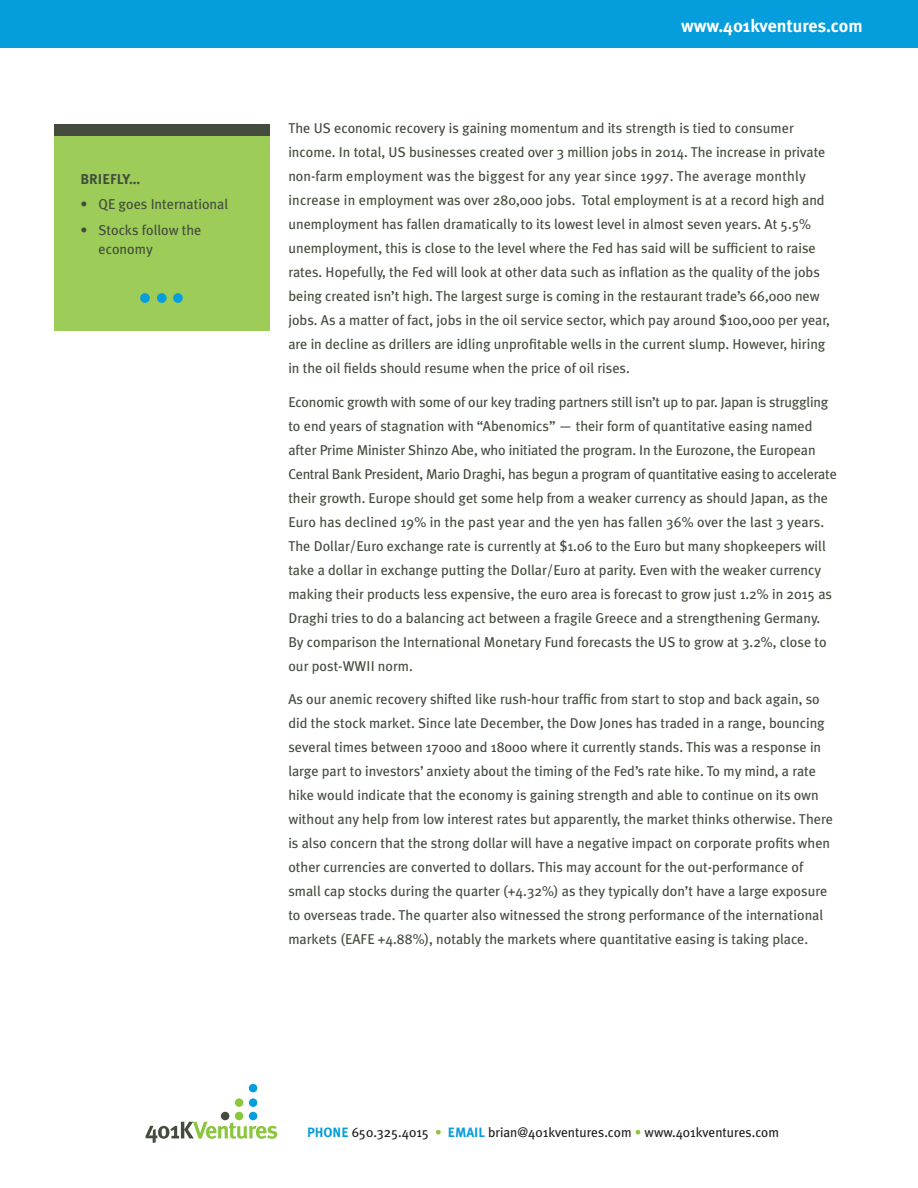
<style>
.page{position:relative;width:918px;height:1188px;background:#fff}
.page>*{position:absolute;margin:0;border:0;box-sizing:border-box;transform-origin:0 0}
.t1{font:700 18px "Meta Plus";color:#fff}
.t2{font:14.25px/24px "Meta Plus";color:#434c3d}
.t3{font:700 14.25px "Meta Plus";color:#434c3d}
.t4{font:13.5px "Meta Plus";color:#231f20}
.s1{font-family:"Meta Plus Bold Caps";color:#069ddc}
.s2{color:#8bc63e}
</style>
<div class="page">
<div style="left:0;top:0;width:918px;height:47px;background:#069ddc"></div>
<div style="left:54px;top:136px;width:216px;height:194px;background:#9dcd58"></div>
<div style="left:54px;top:124px;width:216px;height:12px;background:#434c3d"></div>
<div style="left:140px;top:293px;width:10px;height:10px;background:#069ddc;border-radius:50%"></div>
<div style="left:157px;top:293px;width:10px;height:10px;background:#069ddc;border-radius:50%"></div>
<div style="left:173px;top:293px;width:10px;height:10px;background:#069ddc;border-radius:50%"></div>
<div style="left:221px;top:1112px;width:8px;height:8px;background:#434c3d;border-radius:50%"></div>
<div style="left:235px;top:1112px;width:8px;height:8px;background:#8bc63e;border-radius:50%"></div>
<div style="left:249px;top:1112px;width:8px;height:8px;background:#069ddc;border-radius:50%"></div>
<div style="left:249px;top:1084px;width:8px;height:8px;background:#069ddc;border-radius:50%"></div>
<div style="left:235px;top:1098px;width:8px;height:9px;background:#8bc63e;border-radius:50%"></div>
<div style="left:249px;top:1098px;width:8px;height:9px;background:#069ddc;border-radius:50%"></div>
<svg style="left:146px;top:1122px;width:131px;height:21px"></svg>
<p class="t3" style="left:81px;top:171px;width:61px">BRIEFLY...</p>
<p class="t2" style="left:81px;top:192px;width:149px">• QE goes International</p>
<p class="t2" style="left:99px;top:220px;width:104px;line-height:19.5px;text-indent:-18px">• Stocks follow the economy</p>
<p class="t1" style="left:681px;top:16px;width:183px">www.401kventures.com</p>
<p class="t2" style="left:288px;top:116px;width:543px">The US economic recovery is gaining momentum and its strength is tied to consumer income. In total, US businesses created over 3 million jobs in 2014. The increase in private non-farm employment was the biggest for any year since 1997. The average monthly increase in employment was over 280,000 jobs. Total employment is at a record high and unemployment has fallen dramatically to its lowest level in almost seven years. At 5.5% unemployment, this is close to the level where the Fed has said will be sufficient to raise rates. Hopefully, the Fed will look at other data such as inflation as the quality of the jobs being created isn’t high. The largest surge is coming in the restaurant trade’s 66,000 new jobs. As a matter of fact, jobs in the oil service sector, which pay around $100,000 per year, are in decline as drillers are idling unprofitable wells in the current slump. However, hiring in the oil fields should resume when the price of oil rises.</p>
<p class="t2" style="left:288px;top:390px;width:550px">Economic growth with some of our key trading partners still isn’t up to par. Japan is struggling to end years of stagnation with “Abenomics” — their form of quantitative easing named after Prime Minister Shinzo Abe, who initiated the program. In the Eurozone, the European Central Bank President, Mario Draghi, has begun a program of quantitative easing to accelerate their growth. Europe should get some help from a weaker currency as should Japan, as the Euro has declined 19% in the past year and the yen has fallen 36% over the last 3 years.<br>The Dollar/Euro exchange rate is currently at $1.06 to the Euro but many shopkeepers will take a dollar in exchange putting the Dollar/Euro at parity. Even with the weaker currency making their products less expensive, the euro area is forecast to grow just 1.2% in 2015 as Draghi tries to do a balancing act between a fragile Greece and a strengthening Germany.<br>By comparison the International Monetary Fund forecasts the US to grow at 3.2%, close to our post-WWII norm.</p>
<p class="t2" style="left:288px;top:687px;width:546px">As our anemic recovery shifted like rush-hour traffic from start to stop and back again, so did the stock market. Since late December, the Dow Jones has traded in a range, bouncing several times between 17000 and 18000 where it currently stands. This was a response in large part to investors’ anxiety about the timing of the Fed’s rate hike. To my mind, a rate hike would indicate that the economy is gaining strength and able to continue on its own without any help from low interest rates but apparently, the market thinks otherwise. There is also concern that the strong dollar will have a negative impact on corporate profits when other currencies are converted to dollars. This may account for the out-performance of small cap stocks during the quarter (+4.32%) as they typically don’t have a large exposure to overseas trade. The quarter also witnessed the strong performance of the international markets (EAFE +4.88%), notably the markets where quantitative easing is taking place.</p>
<p class="t4" style="left:307px;top:1125px;width:474px"><span class="s1">PHONE</span> 650.325.4015 <span class="s2">•</span> <span class="s1">EMAIL</span> brian@401kventures.com <span class="s2">•</span> www.401kventures.com</p>
</div>
